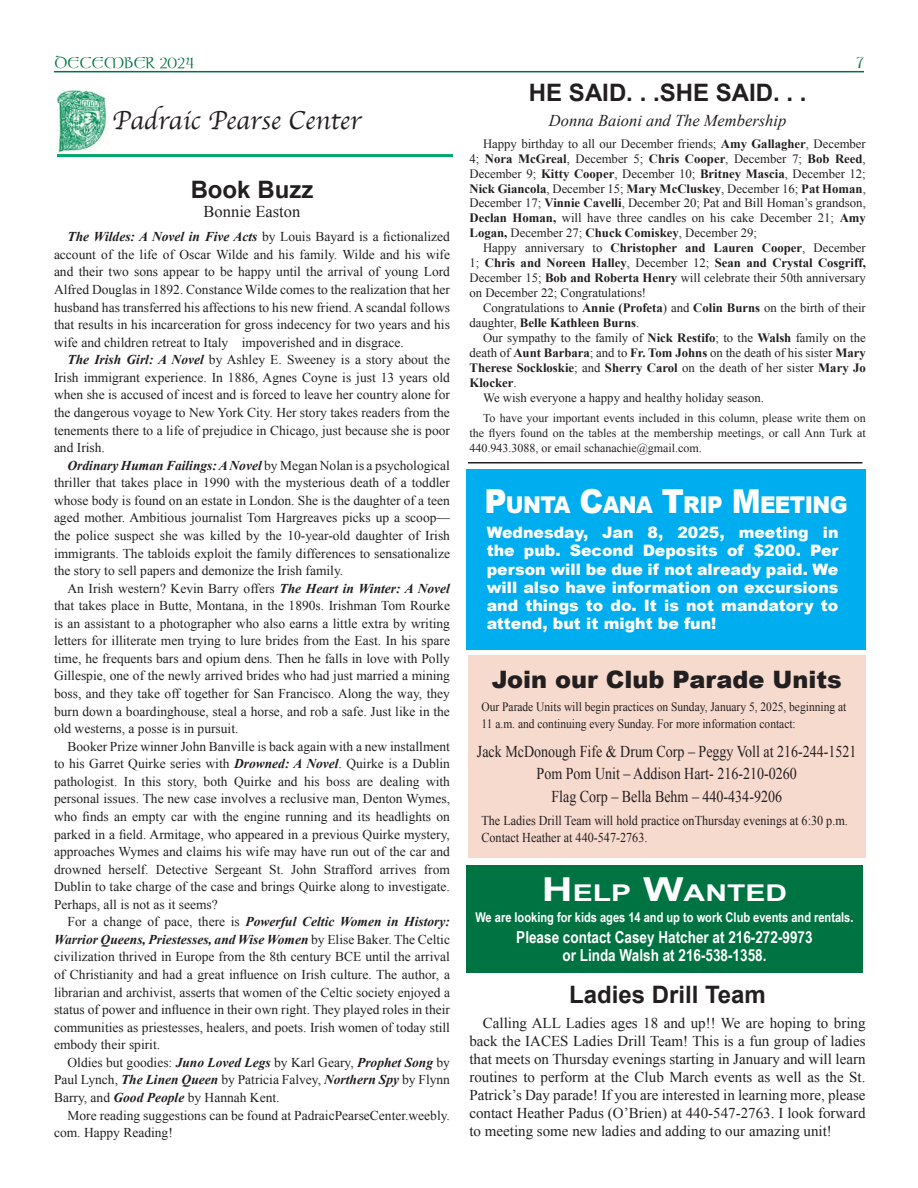
<style>
.page{position:relative;width:918px;height:1188px;background:#fff}
.page>*{position:absolute;margin:0;border:0;box-sizing:border-box;transform-origin:0 0}
.t1{font:27px "Apple Chancery";color:#231f20}
.t2{font:700 24px "Arial";color:#231f20}
.t3{font:900 24px "Arial";color:#231f20}
.t4{font:900 23.1px "Arial";letter-spacing:-.03em;color:#fff;scale:.93 1}
.t5{font:700 23.1px "Arial";color:#fff;scale:1.3 1}
.t6{font:18px "Kelt Normal";color:#007342}
.t7{font:16.5px/22.5px "Times New Roman";color:#231f20;text-align:center;scale:.85 1}
.t8{font:700 16.5px/18px "Arial Narrow";color:#fff;text-align:center}
.t9{font:italic 16.5px "Times New Roman";color:#231f20}
.t10{font:16.5px "Times New Roman";color:#231f20}
.t11{font:900 15.75px/18.1px "Arial";color:#fff;text-align:justify}
.t12{font:15px/18px "Times New Roman";color:#231f20;text-align:justify}
.t13{font:13.5px/17.5px "Times New Roman";color:#231f20;text-align:justify}
.t14{font:13.5px/16.5px "Times New Roman";color:#231f20;scale:.9 1}
.t15{font:700 13.5px "Arial Narrow";color:#fff}
.t16{font:12.75px/15px "Times New Roman";color:#231f20;text-align:justify}
.t17{font:12.75px/16.5px "Times New Roman";color:#231f20;scale:.9 1}
.t18{font:700 12.75px "Times New Roman";color:#231f20}
.t19{font:12px/15px "Times New Roman";color:#231f20;text-align:justify}
.s1{font-weight:700}
.s2{font-weight:400}
.s3{font-weight:700;font-style:italic}
.s4{font-size:33px}
</style>
<div class="page">
<hr style="left:54px;top:71px;width:810px;height:1px;background:#007342">
<img style="left:57px;top:91px;width:50px;height:62px">
<hr style="left:57px;top:154px;width:396px;height:3px;background:#00a66e">
<hr style="left:468px;top:462px;width:394px;height:2px;background:#231f20">
<div style="left:466px;top:865px;width:396px;height:108px;background:#007342"></div>
<div style="left:468px;top:655px;width:398px;height:203px;background:#f7dace"></div>
<div style="left:466px;top:469px;width:400px;height:181px;background:#00aeef"></div>
<h3 class="t6" style="left:54px;top:54px;width:142px">DECEMBER 2024</h3>
<h3 class="t6" style="left:857px;top:54px;width:9px">7</h3>
<h1 class="t1" style="left:112px;top:99px;width:250px">Padraic Pearse Center</h1>
<h2 class="t2" style="left:529px;top:77px;width:279px">HE SAID. . .SHE SAID. . .</h2>
<p class="t9" style="left:549px;top:109px;width:239px">Donna Baioni and The Membership</p>
<p class="t16" style="left:469px;top:136px;width:398px;text-indent:14px">Happy birthday to all our December friends; <span class="s1">Amy Gallagher</span>, December 4; <span class="s1">Nora McGreal</span>, December 5; <span class="s1">Chris Cooper</span>, December 7; <span class="s1">Bob Reed</span>, December 9; <span class="s1">Kitty Cooper</span>, December 10; <span class="s1">Britney Mascia</span>, December 12; <span class="s1">Nick Giancola</span>, December 15; <span class="s1">Mary McCluskey</span>, December 16; <span class="s1">Pat Homan</span>, December 17; <span class="s1">Vinnie Cavelli</span>, December 20; Pat and Bill Homan’s grandson, <span class="s1">Declan Homan,</span> will have three candles on his cake December 21; <span class="s1">Amy Logan,</span> December 27; <span class="s1">Chuck Comiskey</span>, December 29;</p>
<p class="t16" style="left:470px;top:241px;width:398px;text-indent:14px">Happy anniversary to <span class="s1">Christopher and Lauren Cooper</span>, December 1; <span class="s1">Chris and Noreen Halley</span>, December 12; <span class="s1">Sean and Crystal Cosgriff, </span>December 15; <span class="s1">Bob and Roberta Henry</span> will celebrate their 50th anniversary on December 22; Congratulations!</p>
<p class="t16" style="left:470px;top:300px;width:398px;text-indent:14px">Congratulations to <span class="s1">Annie (Profeta</span>) and <span class="s1">Colin Burns</span> on the birth of their daughter, <span class="s1">Belle Kathleen Burns</span>.</p>
<p class="t16" style="left:483px;top:330px;width:384px">Our sympathy to the family of <span class="s1">Nick Restifo</span>; to the <span class="s1">Walsh</span> family on the</p>
<p class="t16" style="left:470px;top:345px;width:398px">death of <span class="s1">Aunt Barbara</span>; and to <span class="s1">Fr. Tom Johns</span> on the death of his sister <span class="s1">Mary</span></p>
<p class="t18" style="left:470px;top:359px;width:398px">Therese Sockloskie<span class="s2">; and</span> Sherry Carol <span class="s2">on the death of her sister</span> Mary Jo</p>
<p class="t18" style="left:470px;top:374px;width:49px">Klocker<span class="s2">.</span></p>
<p class="t16" style="left:483px;top:390px;width:283px">We wish everyone a happy and healthy holiday season.</p>
<p class="t19" style="left:470px;top:410px;width:398px;text-indent:14px">To have your important events included in this column, please write them on the flyers found on the tables at the membership meetings, or call Ann Turk at 440.943.3088, or email schanachie@gmail.com.</p>
<h2 class="t2" style="left:191px;top:174px;width:124px">Book Buzz</h2>
<p class="t10" style="left:204px;top:200px;width:98px">Bonnie Easton</p>
<p class="t13" style="left:54px;top:228px;width:398px;text-indent:14px"><span class="s3">The Wildes: A Novel in Five Acts</span> by Louis Bayard is a fictionalized account of the life of Oscar Wilde and his family. Wilde and his wife and their two sons appear to be happy until the arrival of young Lord Alfred Douglas in 1892. Constance Wilde comes to the realization that her husband has transferred his affections to his new friend. A scandal follows that results in his incarceration for gross indecency for two years and his wife and children retreat to Italy impoverished and in disgrace.</p>
<p class="t13" style="left:54px;top:351px;width:398px;text-indent:14px"><span class="s3">The Irish Girl: A Novel</span> by Ashley E. Sweeney is a story about the Irish immigrant experience. In 1886, Agnes Coyne is just 13 years old when she is accused of incest and is forced to leave her country alone for the dangerous voyage to New York City. Her story takes readers from the tenements there to a life of prejudice in Chicago, just because she is poor and Irish.</p>
<p class="t13" style="left:54px;top:456px;width:398px;text-indent:14px"><span class="s3">Ordinary Human Failings: A Novel</span> by Megan Nolan is a psychological thriller that takes place in 1990 with the mysterious death of a toddler whose body is found on an estate in London. She is the daughter of a teen aged mother. Ambitious journalist Tom Hargreaves picks up a scoop— the police suspect she was killed by the 10-year-old daughter of Irish immigrants. The tabloids exploit the family differences to sensationalize the story to sell papers and demonize the Irish family.</p>
<p class="t13" style="left:54px;top:579px;width:398px;text-indent:13px">An Irish western? Kevin Barry offers <span class="s3">The Heart in Winter: A Novel </span>that takes place in Butte, Montana, in the 1890s. Irishman Tom Rourke is an assistant to a photographer who also earns a little extra by writing letters for illiterate men trying to lure brides from the East. In his spare time, he frequents bars and opium dens. Then he falls in love with Polly Gillespie, one of the newly arrived brides who had just married a mining boss, and they take off together for San Francisco. Along the way, they burn down a boardinghouse, steal a horse, and rob a safe. Just like in the old westerns, a posse is in pursuit.</p>
<p class="t13" style="left:54px;top:737px;width:398px;text-indent:14px">Booker Prize winner John Banville is back again with a new installment to his Garret Quirke series with <span class="s3">Drowned: A Novel</span>. Quirke is a Dublin pathologist. In this story, both Quirke and his boss are dealing with personal issues. The new case involves a reclusive man, Denton Wymes, who finds an empty car with the engine running and its headlights on parked in a field. Armitage, who appeared in a previous Quirke mystery, approaches Wymes and claims his wife may have run out of the car and drowned herself. Detective Sergeant St. John Strafford arrives from Dublin to take charge of the case and brings Quirke along to investigate.<br>Perhaps, all is not as it seems?</p>
<p class="t13" style="left:54px;top:913px;width:398px;text-indent:14px">For a change of pace, there is <span class="s3">Powerful Celtic Women in History:<br>Warrior Queens, Priestesses, and Wise Women</span> by Elise Baker. The Celtic civilization thrived in Europe from the 8th century BCE until the arrival of Christianity and had a great influence on Irish culture. The author, a librarian and archivist, asserts that women of the Celtic society enjoyed a status of power and influence in their own right. They played roles in their communities as priestesses, healers, and poets. Irish women of today still embody their spirit.</p>
<p class="t13" style="left:54px;top:1053px;width:397px;text-indent:14px">Oldies but goodies: <span class="s3">Juno Loved Legs</span> by Karl Geary, <span class="s3">Prophet Song</span> by Paul Lynch, <span class="s3">The Linen Queen</span> by Patricia Falvey, <span class="s3">Northern Spy</span> by Flynn Barry, and <span class="s3">Good People</span> by Hannah Kent.</p>
<p class="t13" style="left:54px;top:1106px;width:398px;text-indent:14px">More reading suggestions can be found at PadraicPearseCenter.weebly. com. Happy Reading!</p>
<h3 class="t4" style="left:484px;top:488px;width:392px"><span class="s4">P</span>UNTA <span class="s4">C</span>ANA <span class="s4">T</span>RIP <span class="s4">M</span>EETING</h3>
<p class="t11" style="left:487px;top:523px;width:353px">Wednesday, Jan 8, 2025, meeting in the pub. Second Deposits of $200. Per person will be due if not already paid. We will also have information on excursions and things to do. It is not mandatory to attend, but it might be fun!</p>
<h2 class="t3" style="left:492px;top:662px;width:352px">Join our Club Parade Units</h2>
<p class="t17" style="left:481px;top:698px;width:407px">Our Parade Units will begin practices on Sunday, January 5, 2025, beginning at<br>11 a.m. and continuing every Sunday. For more information contact:</p>
<p class="t7" style="left:477px;top:740px;width:448px">Jack McDonough Fife &amp; Drum Corp – Peggy Voll at 216-244-1521<br>Pom Pom Unit – Addison Hart- 216-210-0260<br>Flag Corp – Bella Behm – 440-434-9206</p>
<p class="t14" style="left:481px;top:812px;width:409px">The Ladies Drill Team will hold practice onThursday evenings at 6:30 p.m.<br>Contact Heather at 440-547-2763.</p>
<h3 class="t5" style="left:542px;top:878px;width:190px"><span class="s4">H</span>ELP <span class="s4">W</span>ANTED</h3>
<p class="t15" style="left:475px;top:907px;width:380px">We are looking for kids ages 14 and up to work Club events and rentals.</p>
<p class="t8" style="left:516px;top:928px;width:298px">Please contact Casey Hatcher at 216-272-9973 or Linda Walsh at 216-538-1358.</p>
<h2 class="t2" style="left:569px;top:979px;width:198px">Ladies Drill Team</h2>
<p class="t12" style="left:469px;top:1013px;width:398px;text-indent:14px">Calling ALL Ladies ages 18 and up!! We are hoping to bring back the IACES Ladies Drill Team! This is a fun group of ladies that meets on Thursday evenings starting in January and will learn routines to perform at the Club March events as well as the St.<br>Patrick’s Day parade! If you are interested in learning more, please contact Heather Padus (O’Brien) at 440-547-2763. I look forward to meeting some new ladies and adding to our amazing unit!</p>
</div>
